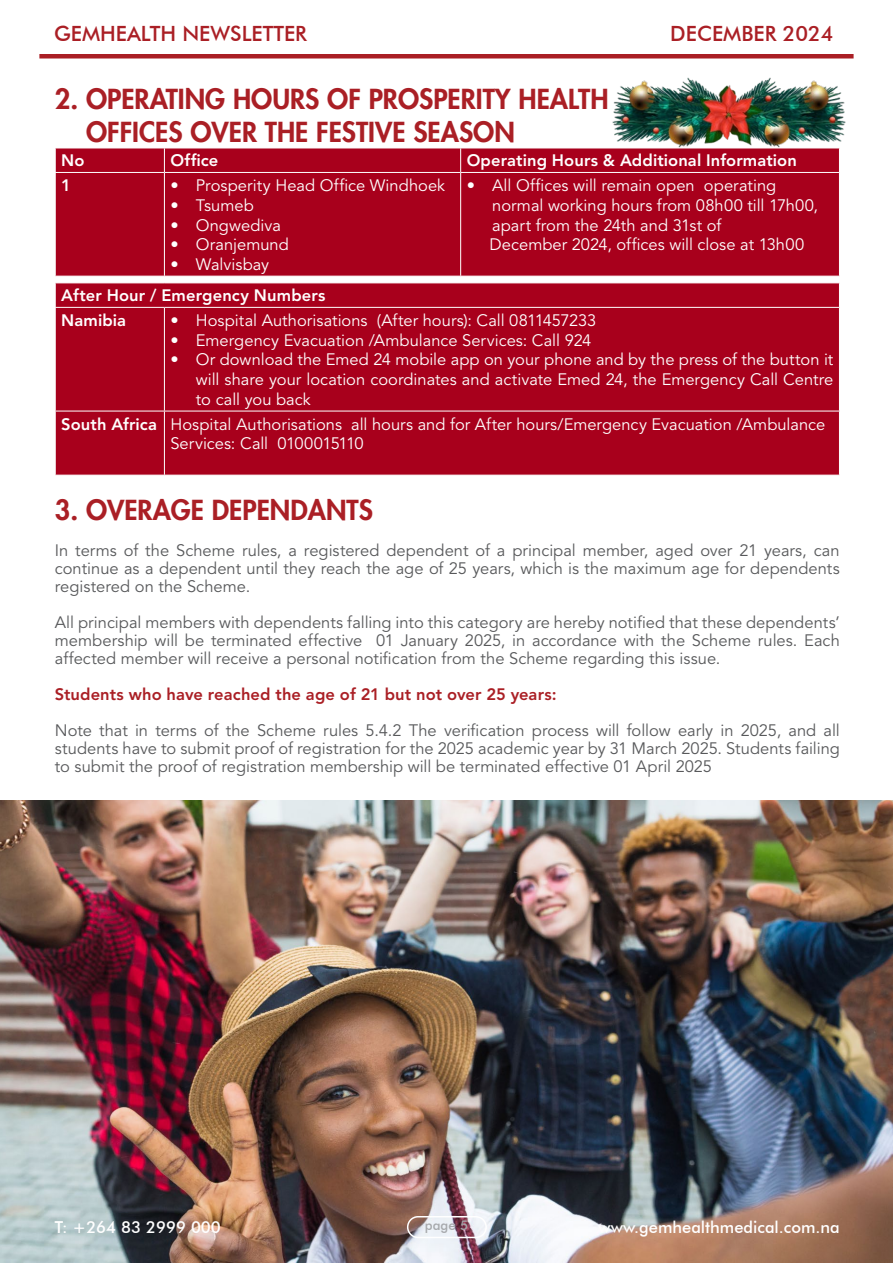
<style>
.page{position:relative;width:893px;height:1263px;background:#fff}
.page>*{position:absolute;margin:0;border:0;box-sizing:border-box;transform-origin:0 0}
.t1{font:800 27px/32.4px "Futura LT";color:#aa1f25}
.t2{font:500 21px "Futura BT";color:#aa1f25}
.t3{font:16.5px/18px "Avenir LT Std";color:#58595b;text-align:justify}
.t4{font:16.5px/19.8px "Avenir LT Std";color:#fff}
.t5{font:800 16.5px/24.5px "Avenir LT Std";letter-spacing:.005em;color:#fff}
.t6{font:800 16.5px "Avenir LT Std";letter-spacing:.005em;color:#aa1f25}
.t7{font:500 16.5px "Futura BT";color:#fff}
.t8{font:500 13.5px "Futura BT";color:#a7a9ac}
.s1{font-weight:800}
</style>
<div class="page">
<img style="left:0;top:800px;width:893px;height:463px">
<div style="left:407px;top:1216px;width:80px;height:22px;border:2px solid #fff;border-radius:10px"></div>
<div style="left:39px;top:54px;width:815px;height:5px;background:#aa1f25"></div>
<div style="left:56px;top:149px;width:783px;height:127px;background:#a8001c"></div>
<svg style="left:55px;top:148px;width:1px;height:24px"></svg>
<svg style="left:164px;top:148px;width:1px;height:24px"></svg>
<svg style="left:460px;top:148px;width:1px;height:24px"></svg>
<hr style="left:55px;top:172px;width:109px;height:1px;background:#fff">
<hr style="left:164px;top:172px;width:297px;height:1px;background:#fff">
<hr style="left:164px;top:173px;width:1px;height:103px;background:#fff">
<hr style="left:461px;top:172px;width:379px;height:1px;background:#fff">
<hr style="left:460px;top:173px;width:1px;height:103px;background:#fff">
<div style="left:56px;top:283px;width:783px;height:192px;background:#a8001c"></div>
<svg style="left:55px;top:283px;width:1px;height:24px"></svg>
<hr style="left:55px;top:307px;width:109px;height:1px;background:#fff">
<hr style="left:164px;top:307px;width:676px;height:1px;background:#fff">
<hr style="left:164px;top:308px;width:1px;height:103px;background:#fff">
<hr style="left:55px;top:411px;width:109px;height:1px;background:#fff">
<hr style="left:164px;top:411px;width:676px;height:1px;background:#fff">
<hr style="left:164px;top:411px;width:1px;height:64px;background:#fff">
<img style="left:550px;top:77px;width:296px;height:75px">
<p class="t2" style="left:54px;top:21px;width:255px">GEMHEALTH NEWSLETTER</p>
<p class="t2" style="left:670px;top:21px;width:165px">DECEMBER 2024</p>
<h1 class="t1" style="left:86px;top:83px;width:524px;text-indent:-31px">2. OPERATING HOURS OF PROSPERITY HEALTH<br>OFFICES OVER THE FESTIVE SEASON</h1>
<p class="t5" style="left:61px;top:149px;width:25px">No</p>
<p class="t5" style="left:170px;top:149px;width:49px">Office</p>
<p class="t5" style="left:467px;top:149px;width:332px">Operating Hours &amp; Additional Information</p>
<p class="t5" style="left:61px;top:173px;width:11px">1</p>
<p class="t4" style="left:170px;top:176px;width:276px">• Prosperity Head Office Windhoek</p>
<p class="t4" style="left:170px;top:196px;width:85px">• Tsumeb</p>
<p class="t4" style="left:170px;top:215px;width:112px">• Ongwediva</p>
<p class="t4" style="left:170px;top:235px;width:120px">• Oranjemund</p>
<p class="t4" style="left:170px;top:255px;width:100px">• Walvisbay</p>
<p class="t4" style="left:490px;top:176px;width:330px;text-indent:-23px"><span class="s1">•</span> All Offices will remain open operating normal working hours from 08h00 till 17h00, apart from the 24th and 31st of<br>December 2024, offices will close at 13h00</p>
<p class="t5" style="left:61px;top:283px;width:266px">After Hour / Emergency Numbers<br>Namibia</p>
<p class="t4" style="left:170px;top:311px;width:427px">• Hospital Authorisations (After hours): Call 0811457233</p>
<p class="t4" style="left:170px;top:330px;width:423px">• Emergency Evacuation /Ambulance Services: Call 924</p>
<p class="t4" style="left:196px;top:350px;width:639px;text-align:justify;text-indent:-26px">• Or download the Emed 24 mobile app on your phone and by the press of the button it will share your location coordinates and activate Emed 24, the Emergency Call Centre to call you back</p>
<p class="t4" style="left:170px;top:414px;width:656px;text-indent:-109px"><span class="s1">South Africa</span> Hospital Authorisations all hours and for After hours/Emergency Evacuation /Ambulance<br>Services: Call 0100015110</p>
<h1 class="t1" style="left:55px;top:493px;width:320px">3. OVERAGE DEPENDANTS</h1>
<p class="t3" style="left:55px;top:542px;width:786px">In terms of the Scheme rules, a registered dependent of a principal member, aged over 21 years, can continue as a dependent until they reach the age of 25 years, which is the maximum age for dependents registered on the Scheme.</p>
<p class="t3" style="left:55px;top:614px;width:786px">All principal members with dependents falling into this category are hereby notified that these dependents’ membership will be terminated effective 01 January 2025, in accordance with the Scheme rules. Each affected member will receive a personal notification from the Scheme regarding this issue.</p>
<p class="t6" style="left:55px;top:684px;width:503px">Students who have reached the age of 21 but not over 25 years:</p>
<p class="t3" style="left:55px;top:722px;width:787px">Note that in terms of the Scheme rules 5.4.2 The verification process will follow early in 2025, and all students have to submit proof of registration for the 2025 academic year by 31 March 2025. Students failing to submit the proof of registration membership will be terminated effective 01 April 2025</p>
<p class="t7" style="left:55px;top:1217px;width:168px">T: +264 83 2999 000</p>
<p class="t7" style="left:598px;top:1217px;width:243px">www.gemhealthmedical.com.na</p>
<p class="t8" style="left:425px;top:1217px;width:45px">page 5</p>
</div>
